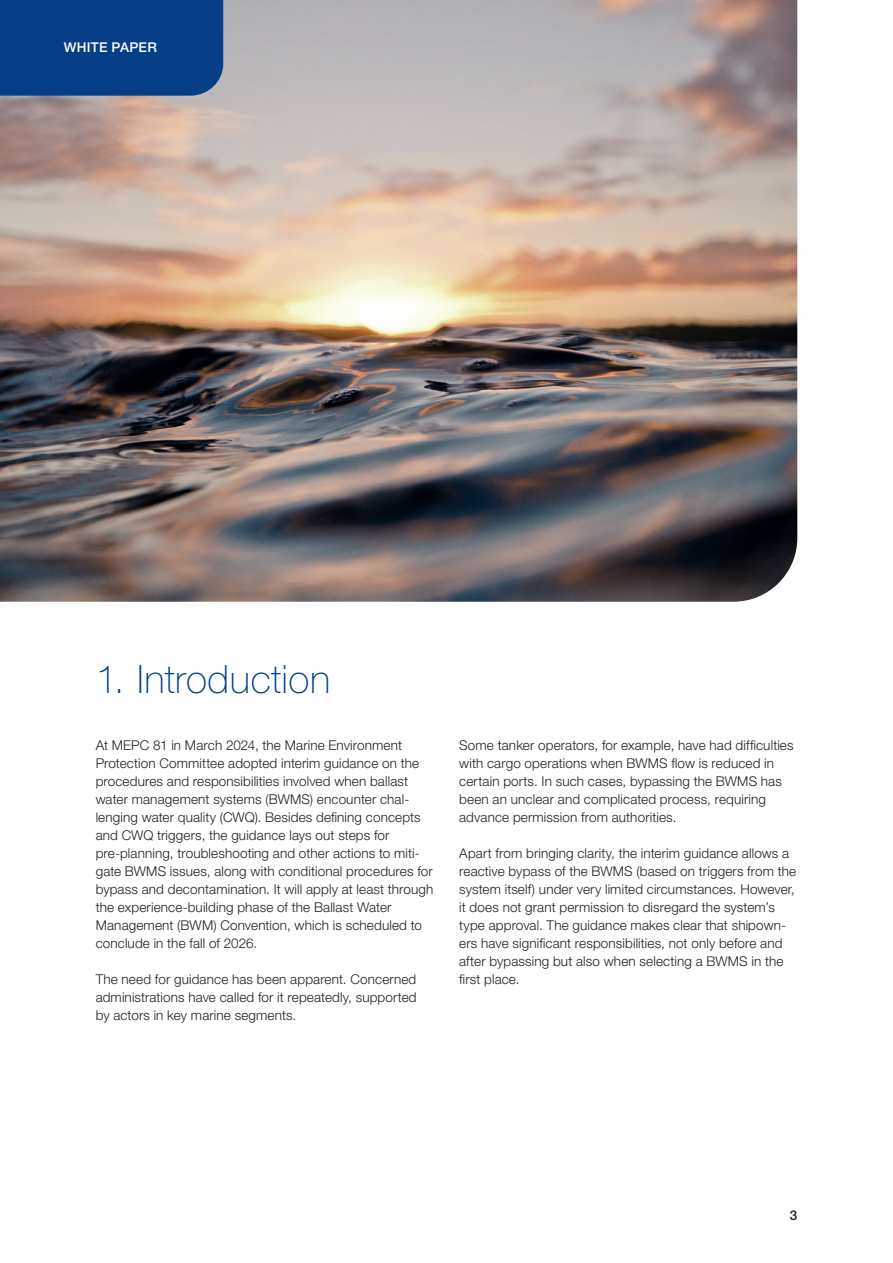
<style>
.page{position:relative;width:893px;height:1263px;background:#fff}
.page>*{position:absolute;margin:0;border:0;box-sizing:border-box;transform-origin:0 0}
.Headline_2{font:100 39px "Helvetica Neue LT Std";letter-spacing:.01em;color:#073e88}
.Bodycopy{font:300 13.5px/18px "Helvetica Neue LT Std";letter-spacing:.01em;color:#231f20}
.Sub_headline_4_White{font:500 13.5px "Helvetica Neue LT Std";letter-spacing:.02em;color:#fff}
.t1{font:500 13.5px "Helvetica Neue LT Std";color:#231f20}
</style>
<div class="page">
<img style="left:0;top:0;width:797px;height:602px">
<div style="left:0;top:0;width:223px;height:96px;background:#073e88"></div>
<p class="Sub_headline_4_White" style="left:64px;top:39px;width:95px">WHITE PAPER</p>
<p class="Headline_2" style="left:96px;top:657px;width:236px">1. Introduction</p>
<p class="Bodycopy" style="left:96px;top:735px;width:339px">At MEPC 81 in March 2024, the Marine Environment Protection Committee adopted interim guidance on the procedures and responsibilities involved when ballast water management systems (BWMS) encounter chal&shy;lenging water quality (CWQ). Besides defining concepts and CWQ triggers, the guidance lays out steps for pre-planning, troubleshooting and other actions to miti&shy;gate BWMS issues, along with conditional procedures for bypass and decontamination. It will apply at least through the experience-building phase of the Ballast Water Management (BWM) Convention, which is scheduled to conclude in the fall of 2026.</p>
<p class="Bodycopy" style="left:96px;top:969px;width:323px;text-align:justify">The need for guidance has been apparent. Concerned administrations have called for it repeatedly, supported by actors in key marine segments.</p>
<p class="Bodycopy" style="left:459px;top:735px;width:336px">Some tanker operators, for example, have had difficulties with cargo operations when BWMS flow is reduced in certain ports. In such cases, bypassing the BWMS has been an unclear and complicated process, requiring advance permission from authorities.</p>
<p class="Bodycopy" style="left:459px;top:843px;width:338px">Apart from bringing clarity, the interim guidance allows a reactive bypass of the BWMS (based on triggers from the system itself) under very limited circumstances. However, it does not grant permission to disregard the system’s type approval. The guidance makes clear that shipown&shy;ers have significant responsibilities, not only before and after bypassing but also when selecting a BWMS in the first place.</p>
<p class="t1" style="left:790px;top:1207px;width:9px">3</p>
</div>
